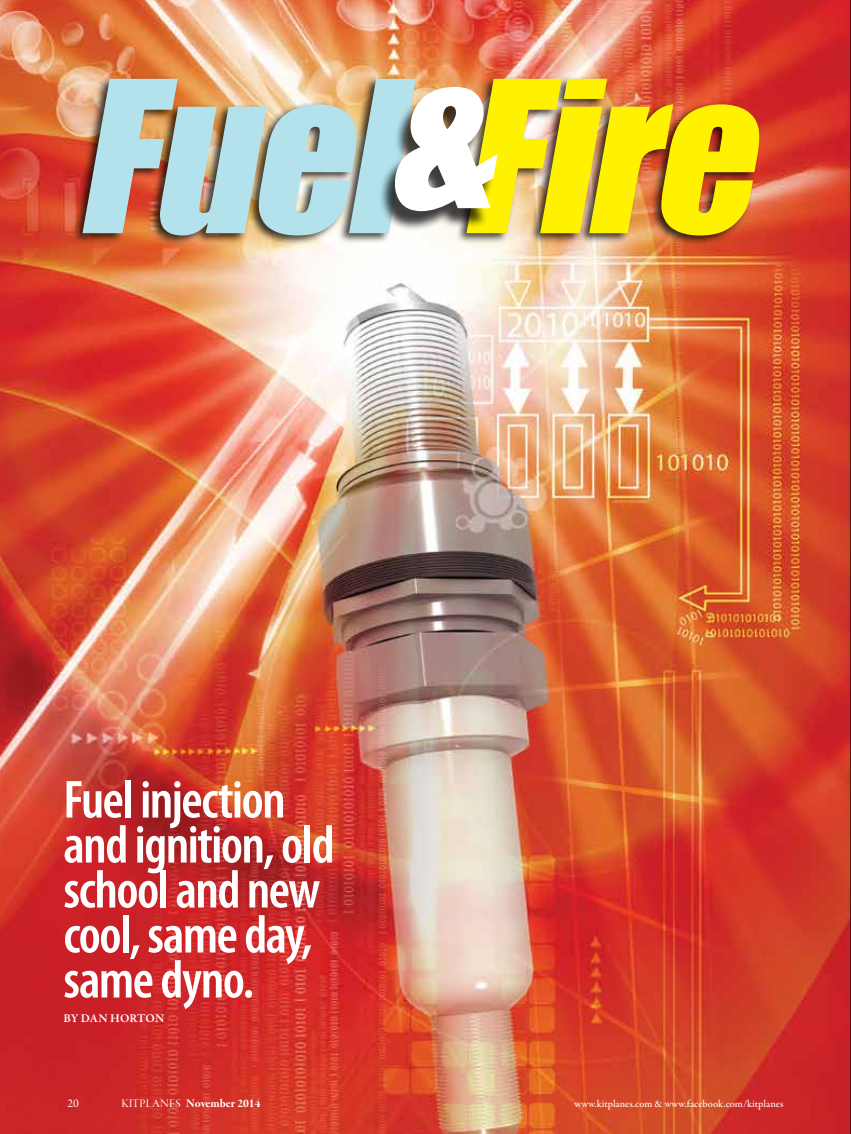
<style>
.page{position:relative;width:851px;height:1134px;background:#fff}
.page>*{position:absolute;margin:0;border:0;box-sizing:border-box;transform-origin:0 0}
.t1{font:italic 195.3px "Impact";color:#b3e2ec}
.t2{font:600 condensed 54px/45px "Myriad Pro";letter-spacing:-.025em;color:#fff}
.t3{font:12px "Garamond Premr Pro Bd Subh";letter-spacing:-.005em;color:#fff}
.t4{font:600 12px "Garamond Premr Pro";letter-spacing:.005em;color:#fff}
.t5{font:12px "Garamond Premr Pro";color:#fff}
.t6{font:500 10.5px "Garamond Premr Pro";color:#fff}
.s1{font-size:180px;color:#fff}
.s2{color:#fff200}
.s3{font-family:"Garamond Premr Pro Disp"}
</style>
<div class="page">
<img style="left:0;top:0;width:850px;height:1134px">
<div style="left:71px;top:75px;width:690px;height:171px;background:#000;opacity:.75"></div>
<div style="left:378px;top:91px;width:118px;height:141px;background:#000;opacity:.75"></div>
<h1 class="t1" style="left:74px;top:5px;width:728px">Fuel<span class="s1">&amp;</span><span class="s2">Fire</span></h1>
<p class="t2" style="left:63px;top:776px;width:273px">Fuel injection and ignition, old school and new cool, same day, same dyno.</p>
<p class="t4" style="left:63px;top:1011px;width:102px">BY DAN HORTON</p>
<p class="t5" style="left:68px;top:1096px;width:13px">20</p>
<p class="t3" style="left:122px;top:1097px;width:140px"><span class="s3">KITPLANES</span> November 2014</p>
<p class="t6" style="left:574px;top:1097px;width:210px">www.kitplanes.com &amp; www.facebook.com/kitplanes</p>
</div>
